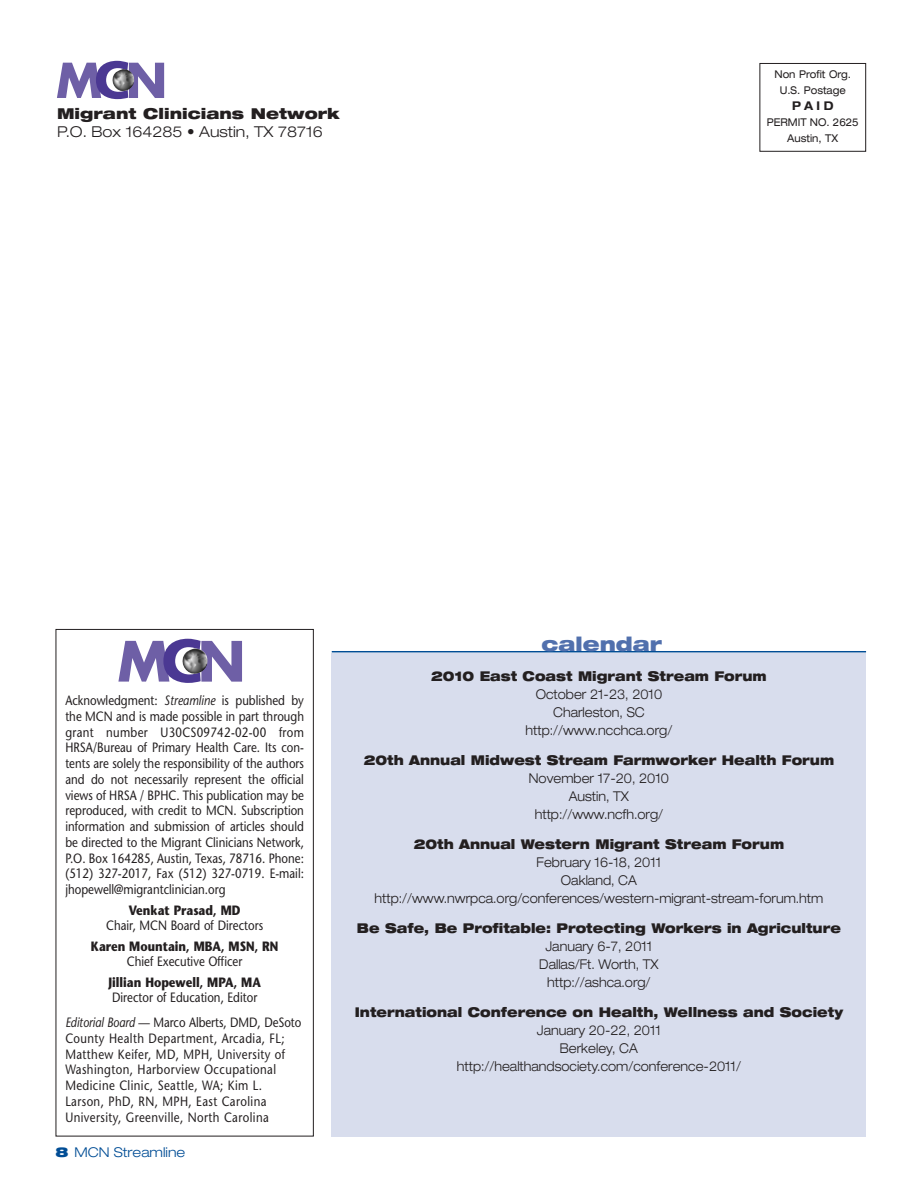
<style>
.page{position:relative;width:920px;height:1189px;background:#fff}
.page>*{position:absolute;margin:0;border:0;box-sizing:border-box;transform-origin:0 0}
.t1{font:900 expanded 19.5px "Helvetica Neue";color:#5170ad}
.t2{font:300 expanded 15px "Helvetica Neue";color:#231f20}
.t3{font:900 expanded 15px "Helvetica Neue";color:#231f20}
.t4{font:13.5px/15.8px "Stone Sans";letter-spacing:.035em;color:#231f20;text-align:justify;scale:.85 1}
.t5{font:300 expanded 13.5px/18px "Helvetica Neue";color:#231f20;text-align:center;scale:.9 1}
.t6{font:900 expanded 13.5px "Helvetica Neue";color:#231f20;scale:.9 1}
.t7{font:13.5px/24.8px "Stone Sans";color:#231f20;text-align:center;scale:.85 1}
.t8{font:700 13.5px "Stone Sans";color:#231f20;scale:.85 1}
.t9{font:300 expanded 13.5px "Helvetica Neue";color:#014d95}
.t10{font:700 expanded 12px "Helvetica Neue";color:#231f20;scale:.9 1}
.t11{font:expanded 10.65px/16px "Helvetica Neue";color:#231f20;text-align:center;scale:.9 1}
.s1{font-style:italic}
.s2{font-weight:900}
</style>
<div class="page">
<div style="left:759px;top:63px;width:107px;height:89px;border:1px solid #231f20"></div>
<div style="left:56px;top:629px;width:258px;height:507px;border:1px solid #231f20"></div>
<div style="left:332px;top:653px;width:534px;height:483px;background:#d8dded"></div>
<hr style="left:332px;top:650px;width:534px;height:2px;background:#014d95">
<svg style="left:118px;top:638px;width:124px;height:44px"></svg>
<img style="left:182px;top:648px;width:26px;height:25px">
<svg style="left:57px;top:61px;width:107px;height:38px"></svg>
<img style="left:112px;top:69px;width:22px;height:22px">
<p class="t3" style="left:57px;top:108px;width:284px">Migrant Clinicians Network</p>
<p class="t2" style="left:57px;top:126px;width:267px">P.O. Box 164285 • Austin, TX 78716</p>
<p class="t11" style="left:774px;top:66px;width:87px">Non Profit Org.<br>U.S. Postage</p>
<p class="t10" style="left:792px;top:102px;width:48px">PAID</p>
<p class="t11" style="left:766px;top:114px;width:103px">PERMIT NO. 2625<br>Austin, TX</p>
<p class="t4" style="left:65px;top:693px;width:282px">Acknowledgment: <span class="s1">Streamline</span> is published by the MCN and is made possible in part through grant number U30CS09742-02-00 from HRSA/Bureau of Primary Health Care. Its con&shy;tents are solely the responsibility of the authors and do not necessarily represent the official views of HRSA / BPHC. This publication may be reproduced, with credit to MCN. Subscription information and submission of articles should be directed to the Migrant Clinicians Network, P.O. Box 164285, Austin, Texas, 78716. Phone: (512) 327-2017, Fax (512) 327-0719. E-mail: jhopewell@migrantclinician.org</p>
<p class="t8" style="left:129px;top:904px;width:133px">Venkat Prasad, MD</p>
<p class="t7" style="left:106px;top:914px;width:186px">Chair, MCN Board of Directors</p>
<p class="t8" style="left:91px;top:940px;width:222px">Karen Mountain, MBA, MSN, RN</p>
<p class="t7" style="left:127px;top:950px;width:137px">Chief Executive Officer</p>
<p class="t8" style="left:108px;top:976px;width:181px">Jillian Hopewell, MPA, MA</p>
<p class="t7" style="left:65px;top:986px;width:279px">Director of Education, Editor<br><span class="s1">Editorial Board</span> — Marco Alberts, DMD, DeSoto</p>
<p class="t4" style="left:65px;top:1031px;width:260px;text-align:left">County Health Department, Arcadia, FL; Matthew Keifer, MD, MPH, University of Washington, Harborview Occupational Medicine Clinic, Seattle, WA; Kim L.<br>Larson, PhD, RN, MPH, East Carolina University, Greenville, North Carolina</p>
<p class="t9" style="left:56px;top:1146px;width:131px"><span class="s2">8</span> MCN Streamline</p>
<h1 class="t1" style="left:541px;top:636px;width:122px">calendar</h1>
<p class="t6" style="left:431px;top:670px;width:374px">2010 East Coast Migrant Stream Forum</p>
<p class="t5" style="left:525px;top:686px;width:165px">October 21-23, 2010<br>Charleston, SC http://www.ncchca.org/</p>
<p class="t6" style="left:364px;top:754px;width:524px">20th Annual Midwest Stream Farmworker Health Forum</p>
<p class="t5" style="left:529px;top:770px;width:157px">November 17-20, 2010<br>Austin, TX http://www.ncfh.org/</p>
<p class="t6" style="left:413px;top:838px;width:413px">20th Annual Western Migrant Stream Forum</p>
<p class="t5" style="left:374px;top:854px;width:500px">February 16-18, 2011<br>Oakland, CA http://www.nwrpca.org/conferences/western-migrant-stream-forum.htm</p>
<p class="t6" style="left:357px;top:922px;width:539px">Be Safe, Be Profitable: Protecting Workers in Agriculture</p>
<p class="t5" style="left:539px;top:938px;width:134px">January 6-7, 2011<br>Dallas/Ft. Worth, TX http://ashca.org/</p>
<p class="t6" style="left:355px;top:1006px;width:544px">International Conference on Health, Wellness and Society</p>
<p class="t5" style="left:457px;top:1022px;width:317px">January 20-22, 2011<br>Berkeley, CA http://healthandsociety.com/conference-2011/</p>
</div>
